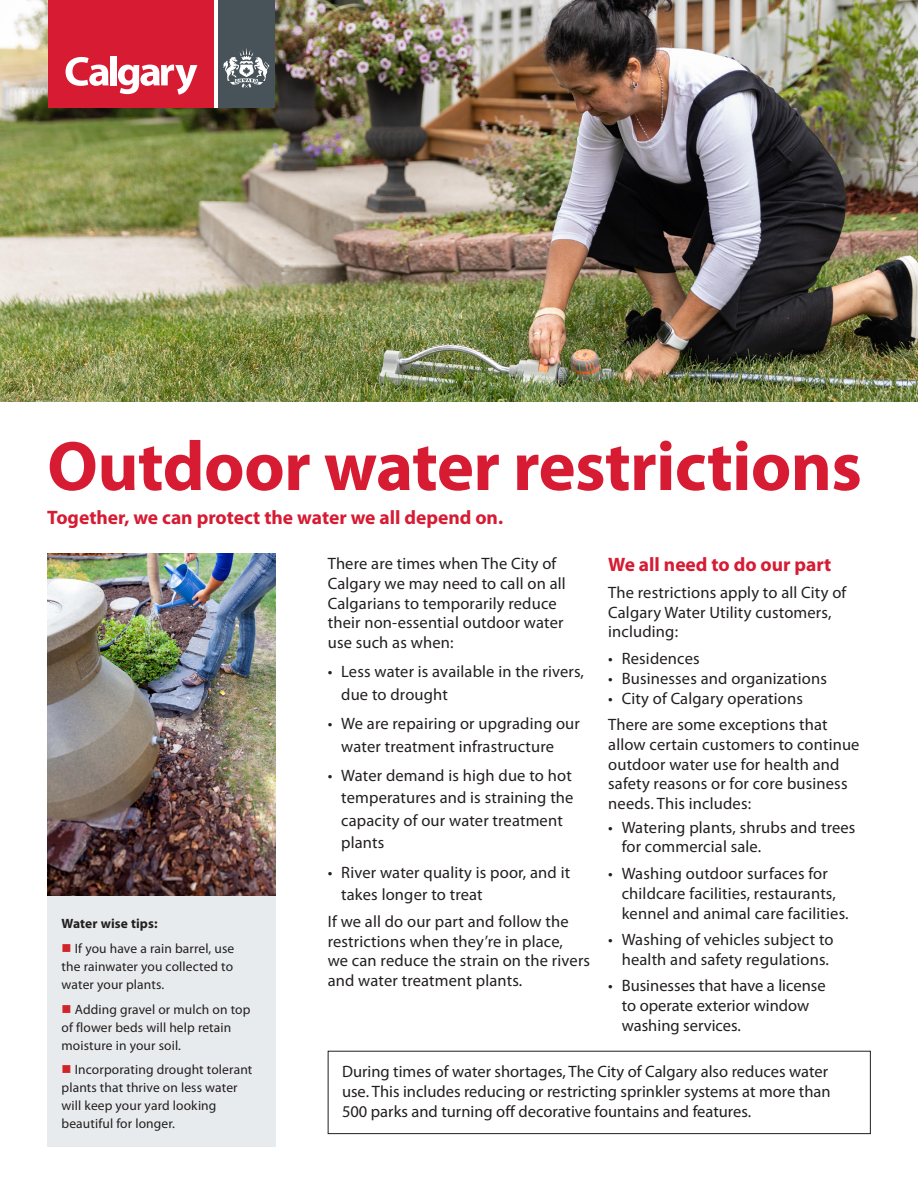
<style>
.page{position:relative;width:918px;height:1188px;background:#fff}
.page>*{position:absolute;margin:0;border:0;box-sizing:border-box;transform-origin:0 0}
.t1{font:700 70.5px "Myriad Pro";letter-spacing:-.01em;color:#d61b33}
.New_body{font:700 19.5px "Myriad Pro";color:#d61b33}
.New_body-2{font:16.5px/19.8px "Myriad Pro";letter-spacing:.01em;color:#231f20}
.intro{font:16.5px/19.8px "Myriad Pro";letter-spacing:.01em;color:#231f20}
.SIDEBAR_TEXT{font:16.5px/19.8px "Myriad Pro";color:#231f20}
.SIDEBAR_TEXT-2{font:13.5px/18px "Myriad Pro";letter-spacing:.01em;color:#231f20}
.SIDEBAR_TEXT-3{font:700 13.5px "Myriad Pro";letter-spacing:.01em;color:#231f20}
.s1{color:#d1232a}
</style>
<div class="page">
<div style="left:47px;top:769px;width:228px;height:377px;background:#e8ebed"></div>
<img style="left:47px;top:553px;width:228px;height:342px">
<img style="left:0;top:0;width:918px;height:402px">
<div style="left:49px;top:0;width:165px;height:107px;background:#d61b33"></div>
<div style="left:218px;top:0;width:56px;height:107px;background:#475359"></div>
<svg style="left:66px;top:57px;width:43px;height:29px"></svg>
<div style="left:110px;top:56px;width:7px;height:29px;background:#fff"></div>
<svg style="left:118px;top:65px;width:79px;height:30px"></svg>
<hr style="left:214px;top:0;width:4px;height:107px;background:#fff">
<svg style="left:223px;top:48px;width:46px;height:40px"></svg>
<div style="left:328px;top:1051px;width:543px;height:83px;border:1px solid #231f20"></div>
<p class="t1" style="left:47px;top:420px;width:816px">Outdoor water restrictions</p>
<p class="New_body" style="left:47px;top:505px;width:457px">Together, we can protect the water we all depend on.</p>
<p class="intro" style="left:328px;top:553px;width:240px">There are times when The City of<br>Calgary we may need to call on all<br>Calgarians to temporarily reduce their non-essential outdoor water use such as when:</p>
<p class="New_body-2" style="left:341px;top:660px;width:244px;line-height:22.5px;text-indent:-14px">• Less water is available in the rivers, due to drought</p>
<p class="New_body-2" style="left:341px;top:712px;width:240px;line-height:22.5px;text-indent:-14px">• We are repairing or upgrading our water treatment infrastructure</p>
<p class="New_body-2" style="left:341px;top:764px;width:234px;line-height:22.5px;text-indent:-14px">• Water demand is high due to hot temperatures and is straining the capacity of our water treatment plants</p>
<p class="New_body-2" style="left:341px;top:861px;width:230px;line-height:22.5px;text-indent:-14px">• River water quality is poor, and it takes longer to treat</p>
<p class="intro" style="left:328px;top:911px;width:264px">If we all do our part and follow the restrictions when they’re in place,<br>we can reduce the strain on the rivers and water treatment plants.</p>
<p class="New_body" style="left:608px;top:552px;width:225px">We all need to do our part</p>
<p class="New_body-2" style="left:608px;top:582px;width:240px">The restrictions apply to all City of<br>Calgary Water Utility customers, including:</p>
<p class="New_body-2" style="left:608px;top:648px;width:93px">• Residences</p>
<p class="New_body-2" style="left:608px;top:668px;width:220px">• Businesses and organizations</p>
<p class="New_body-2" style="left:608px;top:688px;width:196px">• City of Calgary operations</p>
<p class="New_body-2" style="left:608px;top:714px;width:253px">There are some exceptions that allow certain customers to continue outdoor water use for health and safety reasons or for core business needs. This includes:</p>
<p class="New_body-2" style="left:622px;top:817px;width:235px;text-indent:-14px">• Watering plants, shrubs and trees for commercial sale.</p>
<p class="New_body-2" style="left:622px;top:863px;width:228px;text-indent:-14px">• Washing outdoor surfaces for childcare facilities, restaurants, kennel and animal care facilities.</p>
<p class="New_body-2" style="left:608px;top:929px;width:227px;text-align:center">• Washing of vehicles subject to health and safety regulations.</p>
<p class="New_body-2" style="left:622px;top:976px;width:205px;text-indent:-14px">• Businesses that have a license to operate exterior window washing services.</p>
<p class="SIDEBAR_TEXT-3" style="left:62px;top:915px;width:98px">Water wise tips:</p>
<p class="SIDEBAR_TEXT-2" style="left:62px;top:939px;width:174px;text-align:justify"><span class="s1">■</span> If you have a rain barrel, use the rainwater you collected to water your plants.</p>
<p class="SIDEBAR_TEXT-2" style="left:62px;top:1000px;width:190px"><span class="s1">■</span> Adding gravel or mulch on top of flower beds will help retain moisture in your soil.</p>
<p class="SIDEBAR_TEXT-2" style="left:62px;top:1061px;width:192px"><span class="s1">■</span> Incorporating drought tolerant plants that thrive on less water will keep your yard looking beautiful for longer.</p>
<p class="SIDEBAR_TEXT" style="left:342px;top:1062px;width:490px">During times of water shortages, The City of Calgary also reduces water use. This includes reducing or restricting sprinkler systems at more than<br>500 parks and turning off decorative fountains and features.</p>
</div>
